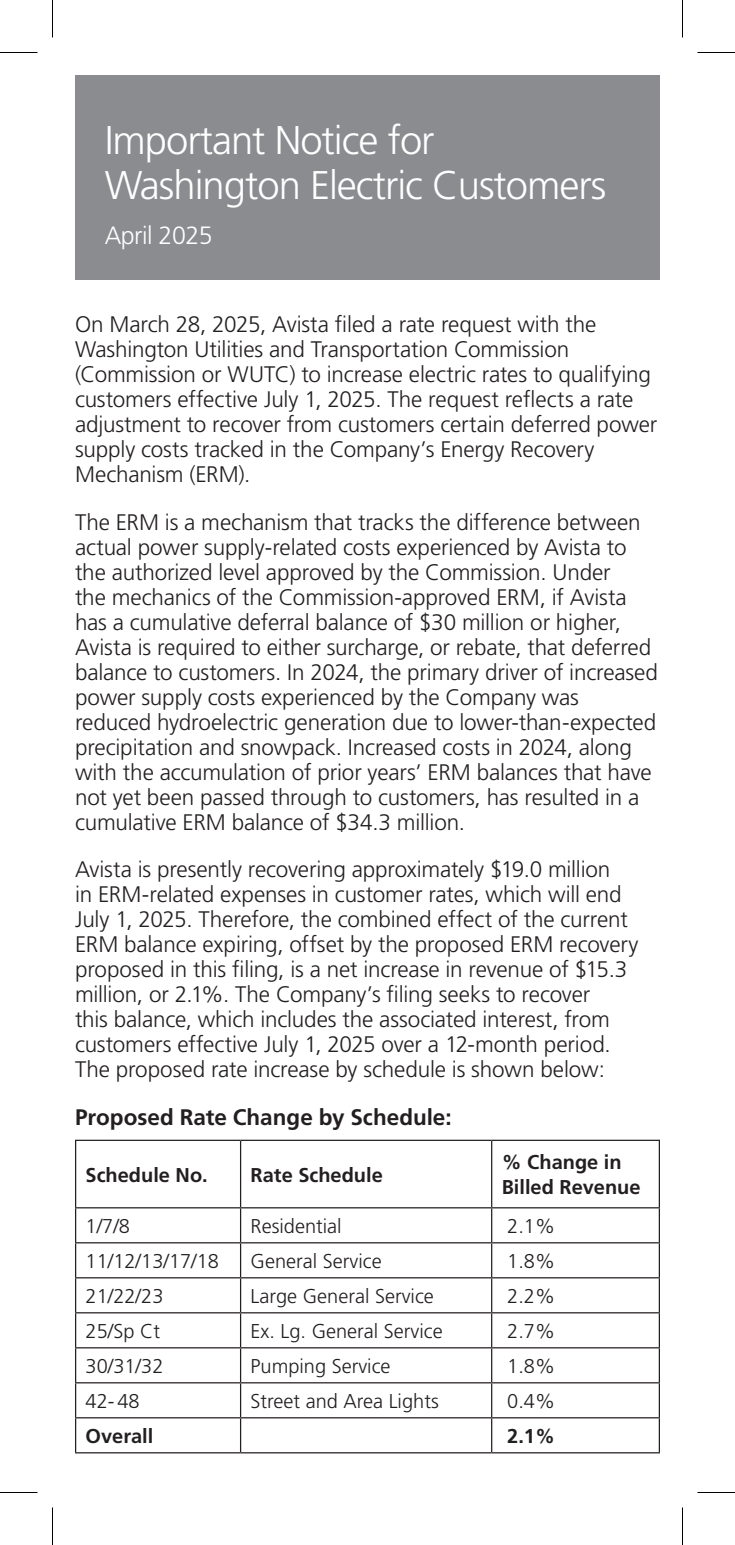
<style>
.page{position:relative;width:735px;height:1545px;background:#fff}
.page>*{position:absolute;margin:0;border:0;box-sizing:border-box;transform-origin:0 0}
.t1{font:300 40px/45px "Frutiger LT Std";letter-spacing:-.025em;color:#fff}
.t2{font:300 25px "Frutiger LT Std";letter-spacing:-.02em;color:#fff}
.t3{font:300 22.5px/25px "Frutiger LT Std";letter-spacing:-.005em;color:#231f20}
.t4{font:700 22.5px "Frutiger LT Std";color:#231f20}
.t5{font:300 20px "Frutiger LT Std";color:#231f20}
.t6{font:700 20px/25px "Frutiger LT Std";color:#231f20}
</style>
<div class="page">
<div style="left:75px;top:75px;width:585px;height:204px;background:#8a8c8f"></div>
<hr style="left:75px;top:1140px;width:166px;height:1px;background:#231f20">
<hr style="left:75px;top:1141px;width:1px;height:66px;background:#231f20">
<hr style="left:241px;top:1140px;width:251px;height:1px;background:#231f20">
<hr style="left:240px;top:1141px;width:1px;height:66px;background:#231f20">
<hr style="left:492px;top:1140px;width:168px;height:1px;background:#231f20">
<hr style="left:491px;top:1141px;width:1px;height:66px;background:#231f20">
<hr style="left:659px;top:1141px;width:1px;height:66px;background:#231f20">
<hr style="left:75px;top:1207px;width:166px;height:1px;background:#231f20">
<hr style="left:75px;top:1208px;width:1px;height:34px;background:#231f20">
<hr style="left:241px;top:1207px;width:251px;height:1px;background:#231f20">
<hr style="left:240px;top:1208px;width:1px;height:34px;background:#231f20">
<hr style="left:492px;top:1207px;width:168px;height:1px;background:#231f20">
<hr style="left:491px;top:1208px;width:1px;height:34px;background:#231f20">
<hr style="left:659px;top:1208px;width:1px;height:34px;background:#231f20">
<hr style="left:75px;top:1242px;width:166px;height:1px;background:#231f20">
<hr style="left:75px;top:1243px;width:1px;height:34px;background:#231f20">
<hr style="left:241px;top:1242px;width:251px;height:1px;background:#231f20">
<hr style="left:240px;top:1243px;width:1px;height:34px;background:#231f20">
<hr style="left:492px;top:1242px;width:168px;height:1px;background:#231f20">
<hr style="left:491px;top:1243px;width:1px;height:34px;background:#231f20">
<hr style="left:659px;top:1243px;width:1px;height:34px;background:#231f20">
<hr style="left:75px;top:1277px;width:166px;height:1px;background:#231f20">
<hr style="left:75px;top:1278px;width:1px;height:34px;background:#231f20">
<hr style="left:241px;top:1277px;width:251px;height:1px;background:#231f20">
<hr style="left:240px;top:1278px;width:1px;height:34px;background:#231f20">
<hr style="left:492px;top:1277px;width:168px;height:1px;background:#231f20">
<hr style="left:491px;top:1278px;width:1px;height:34px;background:#231f20">
<hr style="left:659px;top:1278px;width:1px;height:34px;background:#231f20">
<hr style="left:75px;top:1312px;width:166px;height:1px;background:#231f20">
<hr style="left:75px;top:1313px;width:1px;height:34px;background:#231f20">
<hr style="left:241px;top:1312px;width:251px;height:1px;background:#231f20">
<hr style="left:240px;top:1313px;width:1px;height:34px;background:#231f20">
<hr style="left:492px;top:1312px;width:168px;height:1px;background:#231f20">
<hr style="left:491px;top:1313px;width:1px;height:34px;background:#231f20">
<hr style="left:659px;top:1313px;width:1px;height:34px;background:#231f20">
<hr style="left:75px;top:1348px;width:1px;height:34px;background:#231f20">
<hr style="left:240px;top:1348px;width:1px;height:34px;background:#231f20">
<hr style="left:491px;top:1348px;width:1px;height:34px;background:#231f20">
<hr style="left:659px;top:1348px;width:1px;height:34px;background:#231f20">
<hr style="left:75px;top:1383px;width:1px;height:34px;background:#231f20">
<hr style="left:240px;top:1383px;width:1px;height:34px;background:#231f20">
<hr style="left:491px;top:1383px;width:1px;height:34px;background:#231f20">
<hr style="left:659px;top:1383px;width:1px;height:34px;background:#231f20">
<hr style="left:492px;top:1347px;width:168px;height:1px;background:#231f20">
<hr style="left:492px;top:1382px;width:168px;height:1px;background:#231f20">
<hr style="left:75px;top:1347px;width:166px;height:1px;background:#231f20">
<hr style="left:241px;top:1347px;width:251px;height:1px;background:#231f20">
<hr style="left:75px;top:1382px;width:166px;height:1px;background:#231f20">
<hr style="left:241px;top:1382px;width:251px;height:1px;background:#231f20">
<hr style="left:75px;top:1417px;width:166px;height:1px;background:#231f20">
<hr style="left:75px;top:1418px;width:1px;height:34px;background:#231f20">
<hr style="left:241px;top:1417px;width:251px;height:1px;background:#231f20">
<hr style="left:240px;top:1418px;width:1px;height:34px;background:#231f20">
<hr style="left:492px;top:1417px;width:168px;height:1px;background:#231f20">
<hr style="left:491px;top:1418px;width:1px;height:34px;background:#231f20">
<hr style="left:659px;top:1418px;width:1px;height:34px;background:#231f20">
<hr style="left:75px;top:1452px;width:166px;height:1px;background:#231f20">
<hr style="left:241px;top:1452px;width:251px;height:1px;background:#231f20">
<hr style="left:492px;top:1452px;width:168px;height:1px;background:#231f20">
<hr style="left:0;top:52px;width:38px;height:1px;background:#000">
<hr style="left:698px;top:52px;width:37px;height:1px;background:#000">
<hr style="left:0;top:1492px;width:38px;height:1px;background:#000">
<hr style="left:698px;top:1492px;width:37px;height:1px;background:#000">
<hr style="left:52px;top:0;width:1px;height:38px;background:#000">
<hr style="left:52px;top:1508px;width:1px;height:37px;background:#000">
<hr style="left:682px;top:0;width:1px;height:38px;background:#000">
<hr style="left:682px;top:1508px;width:1px;height:37px;background:#000">
<h1 class="t1" style="left:105px;top:119px;width:503px">Important Notice for<br>Washington Electric Customers</h1>
<p class="t2" style="left:105px;top:222px;width:110px">April 2025</p>
<p class="t3" style="left:75px;top:312px;width:584px">On March 28, 2025, Avista filed a rate request with the Washington Utilities and Transportation Commission (Commission or WUTC) to increase electric rates to qualifying customers effective July 1, 2025. The request reflects a rate adjustment to recover from customers certain deferred power supply costs tracked in the Company’s Energy Recovery Mechanism (ERM).</p>
<p class="t3" style="left:75px;top:510px;width:584px">The ERM is a mechanism that tracks the difference between actual power supply-related costs experienced by Avista to the authorized level approved by the Commission. Under<br>the mechanics of the Commission-approved ERM, if Avista has a cumulative deferral balance of $30 million or higher, Avista is required to either surcharge, or rebate, that deferred balance to customers. In 2024, the primary driver of increased power supply costs experienced by the Company was reduced hydroelectric generation due to lower-than-expected precipitation and snowpack. Increased costs in 2024, along with the accumulation of prior years’ ERM balances that have not yet been passed through to customers, has resulted in a cumulative ERM balance of $34.3 million.</p>
<p class="t3" style="left:75px;top:857px;width:565px">Avista is presently recovering approximately $19.0 million<br>in ERM-related expenses in customer rates, which will end July 1, 2025. Therefore, the combined effect of the current ERM balance expiring, offset by the proposed ERM recovery proposed in this filing, is a net increase in revenue of $15.3 million, or 2.1%. The Company’s filing seeks to recover<br>this balance, which includes the associated interest, from customers effective July 1, 2025 over a 12-month period.<br>The proposed rate increase by schedule is shown below:</p>
<p class="t4" style="left:75px;top:1104px;width:378px">Proposed Rate Change by Schedule:</p>
<p class="t6" style="left:86px;top:1162px;width:124px">Schedule No.</p>
<p class="t6" style="left:251px;top:1162px;width:134px">Rate Schedule</p>
<p class="t6" style="left:502px;top:1150px;width:140px">% Change in<br>Billed Revenue</p>
<p class="t5" style="left:86px;top:1215px;width:46px">1/7/8</p>
<p class="t5" style="left:251px;top:1215px;width:93px">Residential</p>
<p class="t5" style="left:507px;top:1215px;width:49px">2.1%</p>
<p class="t5" style="left:86px;top:1250px;width:135px">11/12/13/17/18</p>
<p class="t5" style="left:251px;top:1250px;width:133px">General Service</p>
<p class="t5" style="left:507px;top:1250px;width:49px">1.8%</p>
<p class="t5" style="left:86px;top:1285px;width:79px">21/22/23</p>
<p class="t5" style="left:251px;top:1285px;width:185px">Large General Service</p>
<p class="t5" style="left:507px;top:1285px;width:49px">2.2%</p>
<p class="t5" style="left:86px;top:1320px;width:76px">25/Sp Ct</p>
<p class="t5" style="left:251px;top:1320px;width:194px">Ex. Lg. General Service</p>
<p class="t5" style="left:507px;top:1320px;width:49px">2.7%</p>
<p class="t5" style="left:86px;top:1355px;width:79px">30/31/32</p>
<p class="t5" style="left:251px;top:1355px;width:142px">Pumping Service</p>
<p class="t5" style="left:507px;top:1355px;width:49px">1.8%</p>
<p class="t5" style="left:86px;top:1390px;width:56px">42- 48</p>
<p class="t5" style="left:251px;top:1390px;width:190px">Street and Area Lights</p>
<p class="t5" style="left:507px;top:1390px;width:49px">0.4%</p>
<p class="t6" style="left:86px;top:1423px;width:69px">Overall</p>
<p class="t6" style="left:507px;top:1423px;width:49px">2.1%</p>
</div>
